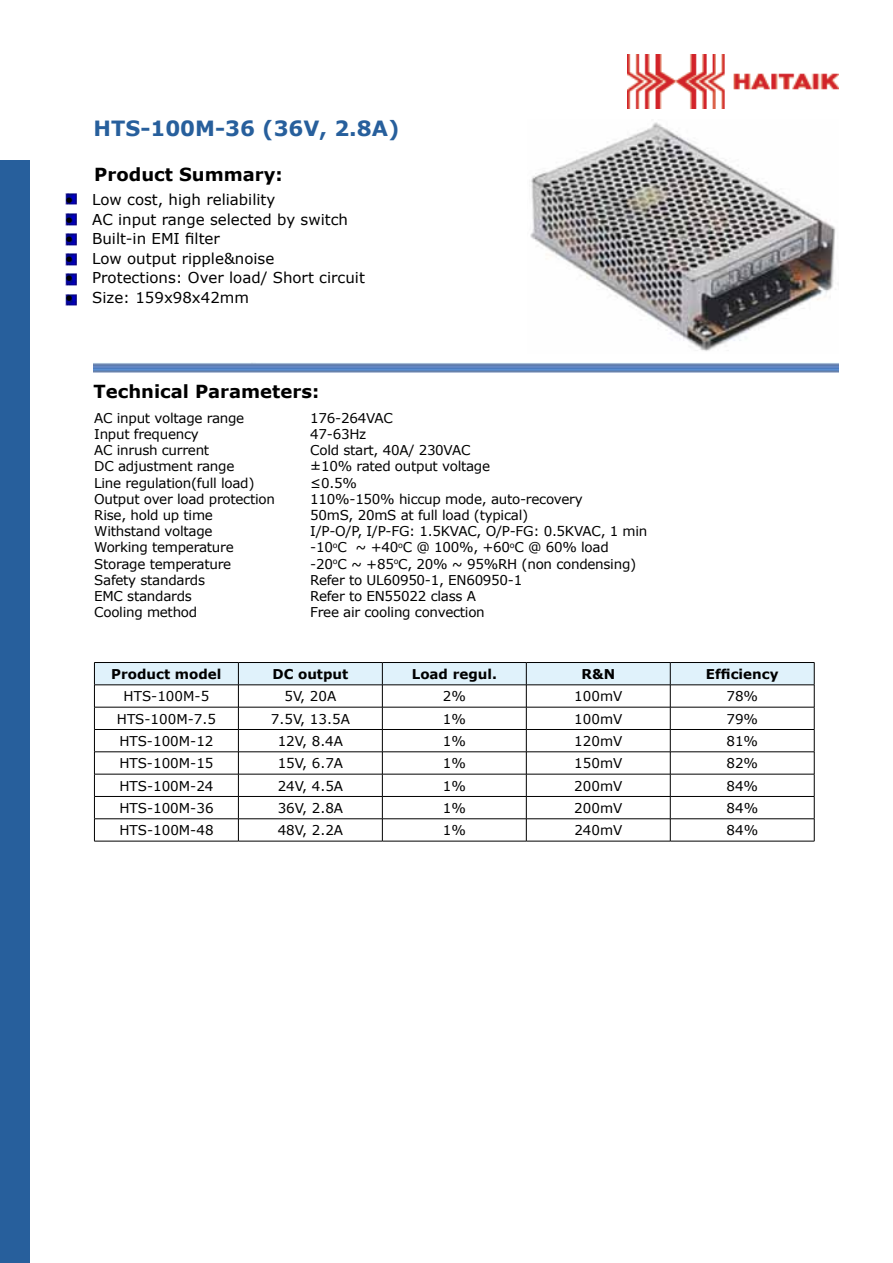
<style>
.page{position:relative;width:893px;height:1263px;background:#fff}
.page>*{position:absolute;margin:0;border:0;box-sizing:border-box;transform-origin:0 0}
.t1{font:700 21px "Verdana";color:#275f9c}
.t2{font:700 18px "Verdana";color:#000}
.t3{font:15px "Verdana";color:#000}
.t4{font:13.5px "Verdana";letter-spacing:-.02em;color:#000}
.t5{font:13.5px "Verdana";color:#000}
.t6{font:700 13.5px "Verdana";color:#000}
</style>
<div class="page">
<div style="left:0;top:161px;width:30px;height:1102px;background:#275f9c"></div>
<svg style="left:94px;top:662px;width:721px;height:179px"></svg>
<hr style="left:94px;top:841px;width:144px;height:1px;background:#000">
<hr style="left:238px;top:841px;width:144px;height:1px;background:#000">
<hr style="left:382px;top:841px;width:144px;height:1px;background:#000">
<hr style="left:526px;top:841px;width:144px;height:1px;background:#000">
<hr style="left:670px;top:841px;width:144px;height:1px;background:#000">
<img style="left:627px;top:54px;width:212px;height:54px">
<svg style="left:65px;top:194px;width:12px;height:11px"></svg>
<svg style="left:65px;top:214px;width:12px;height:11px"></svg>
<svg style="left:65px;top:234px;width:12px;height:11px"></svg>
<svg style="left:65px;top:254px;width:12px;height:11px"></svg>
<svg style="left:65px;top:274px;width:12px;height:11px"></svg>
<svg style="left:65px;top:294px;width:12px;height:11px"></svg>
<img style="left:94px;top:363px;width:745px;height:9px">
<img style="left:530px;top:122px;width:306px;height:229px">
<h1 class="t1" style="left:94px;top:115px;width:307px">HTS-100M-36 (36V, 2.8A)</h1>
<h2 class="t2" style="left:94px;top:163px;width:190px">Product Summary:</h2>
<p class="t3" style="left:65px;top:190px;width:212px">• Low cost, high reliability</p>
<p class="t3" style="left:65px;top:210px;width:284px">• AC input range selected by switch</p>
<p class="t3" style="left:65px;top:229px;width:156px">• Built-in EMI filter</p>
<p class="t3" style="left:65px;top:249px;width:211px">• Low output ripple&amp;noise</p>
<p class="t3" style="left:65px;top:268px;width:301px">• Protections: Over load/ Short circuit</p>
<p class="t3" style="left:65px;top:288px;width:185px">• Size: 159x98x42mm</p>
<h2 class="t2" style="left:94px;top:380px;width:227px">Technical Parameters:</h2>
<p class="t4" style="left:94px;top:409px;width:152px">AC input voltage range</p>
<p class="t4" style="left:310px;top:409px;width:84px">176-264VAC</p>
<p class="t4" style="left:94px;top:426px;width:106px">Input frequency</p>
<p class="t4" style="left:310px;top:426px;width:58px">47-63Hz</p>
<p class="t4" style="left:94px;top:442px;width:116px">AC inrush current</p>
<p class="t4" style="left:310px;top:442px;width:162px">Cold start, 40A/ 230VAC</p>
<p class="t4" style="left:94px;top:458px;width:142px">DC adjustment range</p>
<p class="t4" style="left:310px;top:458px;width:181px">±10% rated output voltage</p>
<p class="t4" style="left:94px;top:474px;width:162px">Line regulation(full load)</p>
<p class="t4" style="left:310px;top:474px;width:48px">≤0.5%</p>
<p class="t4" style="left:94px;top:490px;width:182px">Output over load protection</p>
<p class="t4" style="left:310px;top:490px;width:274px">110%-150% hiccup mode, auto-recovery</p>
<p class="t4" style="left:94px;top:507px;width:120px">Rise, hold up time</p>
<p class="t4" style="left:310px;top:507px;width:219px">50mS, 20mS at full load (typical)</p>
<p class="t4" style="left:94px;top:523px;width:120px">Withstand voltage</p>
<p class="t4" style="left:310px;top:523px;width:339px">I/P-O/P, I/P-FG: 1.5KVAC, O/P-FG: 0.5KVAC, 1 min</p>
<p class="t4" style="left:94px;top:539px;width:141px">Working temperature</p>
<p class="t4" style="left:310px;top:539px;width:300px">-10<sup>o</sup>C ~ +40<sup>o</sup>C @ 100%, +60<sup>o</sup>C @ 60% load</p>
<p class="t4" style="left:94px;top:555px;width:138px">Storage temperature</p>
<p class="t4" style="left:310px;top:555px;width:327px">-20<sup>o</sup>C ~ +85<sup>o</sup>C, 20% ~ 95%RH (non condensing)</p>
<p class="t4" style="left:94px;top:571px;width:112px">Safety standards</p>
<p class="t4" style="left:310px;top:571px;width:214px">Refer to UL60950-1, EN60950-1</p>
<p class="t4" style="left:94px;top:588px;width:99px">EMC standards</p>
<p class="t4" style="left:310px;top:588px;width:167px">Refer to EN55022 class A</p>
<p class="t4" style="left:94px;top:604px;width:105px">Cooling method</p>
<p class="t4" style="left:310px;top:604px;width:176px">Free air cooling convection</p>
<p class="t6" style="left:111px;top:665px;width:112px">Product model</p>
<p class="t6" style="left:272px;top:665px;width:77px">DC output</p>
<p class="t6" style="left:412px;top:665px;width:87px">Load regul.</p>
<p class="t6" style="left:581px;top:665px;width:35px">R&amp;N</p>
<p class="t6" style="left:706px;top:665px;width:74px">Efficiency</p>
<p class="t4" style="left:124px;top:688px;width:87px">HTS-100M-5</p>
<p class="t4" style="left:284px;top:688px;width:53px">5V, 20A</p>
<p class="t4" style="left:443px;top:688px;width:25px">2%</p>
<p class="t4" style="left:574px;top:688px;width:50px">100mV</p>
<p class="t4" style="left:726px;top:688px;width:33px">78%</p>
<p class="t4" style="left:117px;top:710px;width:101px">HTS-100M-7.5</p>
<p class="t4" style="left:271px;top:710px;width:80px">7.5V, 13.5A</p>
<p class="t4" style="left:443px;top:710px;width:25px">1%</p>
<p class="t4" style="left:574px;top:710px;width:50px">100mV</p>
<p class="t4" style="left:726px;top:710px;width:33px">79%</p>
<p class="t5" style="left:119px;top:732px;width:96px">HTS-100M-12</p>
<p class="t4" style="left:278px;top:732px;width:67px">12V, 8.4A</p>
<p class="t4" style="left:443px;top:732px;width:25px">1%</p>
<p class="t4" style="left:574px;top:732px;width:50px">120mV</p>
<p class="t4" style="left:726px;top:732px;width:33px">81%</p>
<p class="t5" style="left:119px;top:755px;width:96px">HTS-100M-15</p>
<p class="t4" style="left:278px;top:755px;width:67px">15V, 6.7A</p>
<p class="t4" style="left:443px;top:755px;width:25px">1%</p>
<p class="t4" style="left:574px;top:755px;width:50px">150mV</p>
<p class="t4" style="left:726px;top:755px;width:33px">82%</p>
<p class="t5" style="left:119px;top:777px;width:96px">HTS-100M-24</p>
<p class="t4" style="left:278px;top:777px;width:67px">24V, 4.5A</p>
<p class="t4" style="left:443px;top:777px;width:25px">1%</p>
<p class="t4" style="left:574px;top:777px;width:50px">200mV</p>
<p class="t4" style="left:726px;top:777px;width:33px">84%</p>
<p class="t5" style="left:119px;top:799px;width:96px">HTS-100M-36</p>
<p class="t4" style="left:278px;top:799px;width:67px">36V, 2.8A</p>
<p class="t4" style="left:443px;top:799px;width:25px">1%</p>
<p class="t4" style="left:574px;top:799px;width:50px">200mV</p>
<p class="t4" style="left:726px;top:799px;width:33px">84%</p>
<p class="t5" style="left:119px;top:822px;width:96px">HTS-100M-48</p>
<p class="t4" style="left:278px;top:822px;width:67px">48V, 2.2A</p>
<p class="t4" style="left:443px;top:822px;width:25px">1%</p>
<p class="t4" style="left:574px;top:822px;width:50px">240mV</p>
<p class="t4" style="left:726px;top:822px;width:33px">84%</p>
</div>
